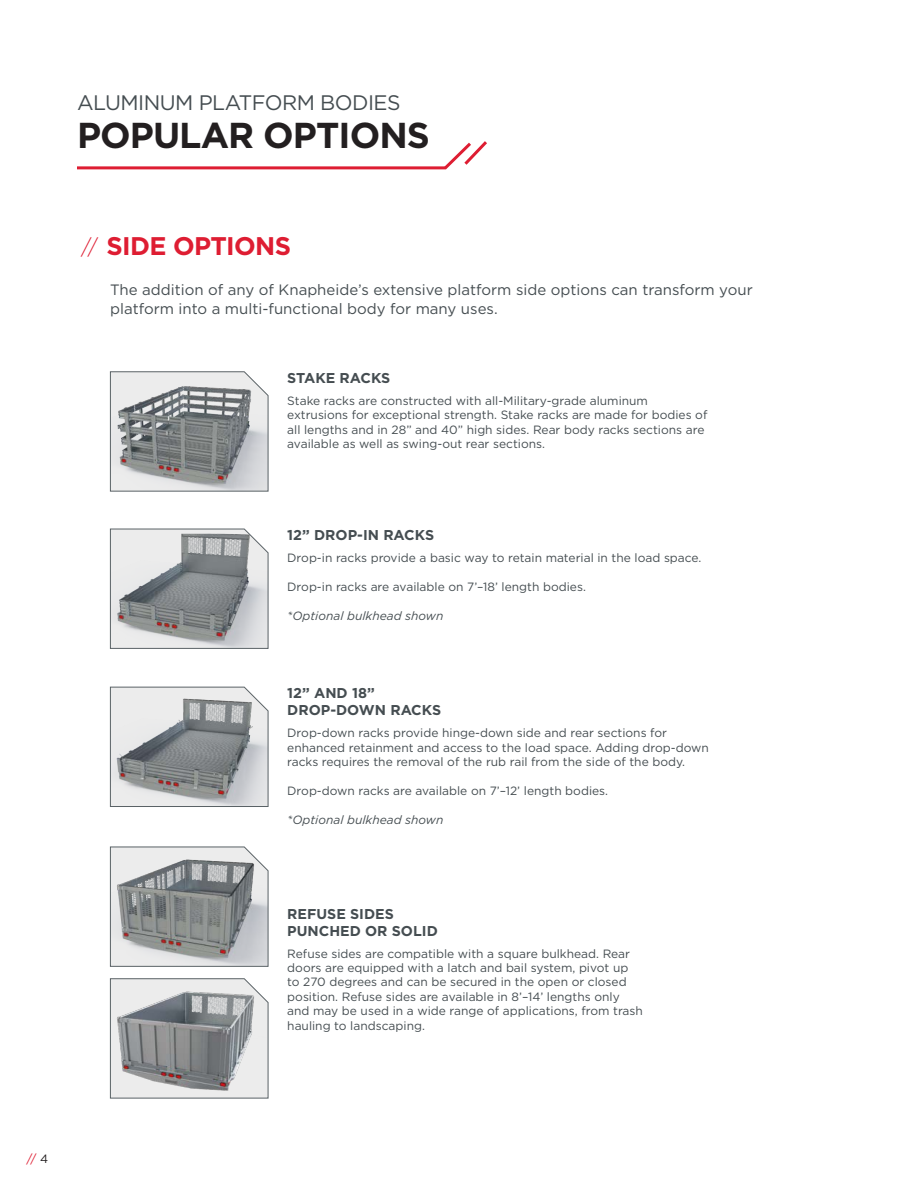
<style>
.page{position:relative;width:918px;height:1188px;background:#fff}
.page>*{position:absolute;margin:0;border:0;box-sizing:border-box;transform-origin:0 0}
.t1{font:700 36px "Gotham";letter-spacing:-.025em;color:#231f20}
.t2{font:700 25.5px "Gotham";letter-spacing:-.025em;color:#de1d32}
.t3{font:21px "Gotham";letter-spacing:-.025em;color:#454d51}
.t4{font:15px/19.5px "Gotham";color:#454d51}
.t5{font:700 14.25px/17.1px "Gotham";color:#454d51}
.t6{font:12px/14.4px "Gotham";color:#454d51}
.t7{font:italic 12px "Gotham";color:#454d51}
.t8{font:12px "Gotham";color:#de1d32}
.s1{font-weight:300;font-size:21px}
.s2{color:#231f20}
</style>
<div class="page">
<svg style="left:77px;top:141px;width:410px;height:29px"></svg>
<svg style="left:110px;top:371px;width:159px;height:121px;background:#abaeaf"></svg>
<svg style="left:110px;top:529px;width:159px;height:120px;background:#b0b2b4"></svg>
<svg style="left:110px;top:846px;width:159px;height:121px;background:#aaacad"></svg>
<svg style="left:110px;top:978px;width:159px;height:121px;background:#afb1b2"></svg>
<svg style="left:110px;top:687px;width:159px;height:120px;background:#b2b4b6"></svg>
<p class="t3" style="left:77px;top:89px;width:325px">ALUMINUM PLATFORM BODIES</p>
<p class="t1" style="left:77px;top:111px;width:355px">POPULAR OPTIONS</p>
<p class="t2" style="left:81px;top:229px;width:211px"><span class="s1">//</span> SIDE OPTIONS</p>
<p class="t4" style="left:110px;top:280px;width:644px">The addition of any of Knapheide’s extensive platform side options can transform your platform into a multi-functional body for many uses.</p>
<p class="t5" style="left:287px;top:369px;width:105px">STAKE RACKS</p>
<p class="t6" style="left:287px;top:393px;width:422px">Stake racks are constructed with all-Military-grade aluminum extrusions for exceptional strength. Stake racks are made for bodies of all lengths and in 28” and 40” high sides. Rear body racks sections are available as well as swing-out rear sections.</p>
<p class="t5" style="left:287px;top:526px;width:148px">12” DROP-IN RACKS</p>
<p class="t6" style="left:287px;top:550px;width:416px">Drop-in racks provide a basic way to retain material in the load space.</p>
<p class="t6" style="left:287px;top:579px;width:300px">Drop-in racks are available on 7’–18’ length bodies.</p>
<p class="t7" style="left:287px;top:608px;width:158px">*Optional bulkhead shown</p>
<p class="t5" style="left:287px;top:685px;width:155px">12” AND 18”<br>DROP-DOWN RACKS</p>
<p class="t6" style="left:287px;top:726px;width:423px">Drop-down racks provide hinge-down side and rear sections for enhanced retainment and access to the load space. Adding drop-down racks requires the removal of the rub rail from the side of the body.</p>
<p class="t6" style="left:287px;top:783px;width:322px">Drop-down racks are available on 7’–12’ length bodies.</p>
<p class="t7" style="left:287px;top:812px;width:158px">*Optional bulkhead shown</p>
<p class="t5" style="left:287px;top:905px;width:152px">REFUSE SIDES<br>PUNCHED OR SOLID</p>
<p class="t6" style="left:287px;top:946px;width:357px">Refuse sides are compatible with a square bulkhead. Rear doors are equipped with a latch and bail system, pivot up to 270 degrees and can be secured in the open or closed position. Refuse sides are available in 8’–14’ lengths only and may be used in a wide range of applications, from trash hauling to landscaping.</p>
<p class="t8" style="left:26px;top:1151px;width:23px">// <span class="s2">4</span></p>
</div>
